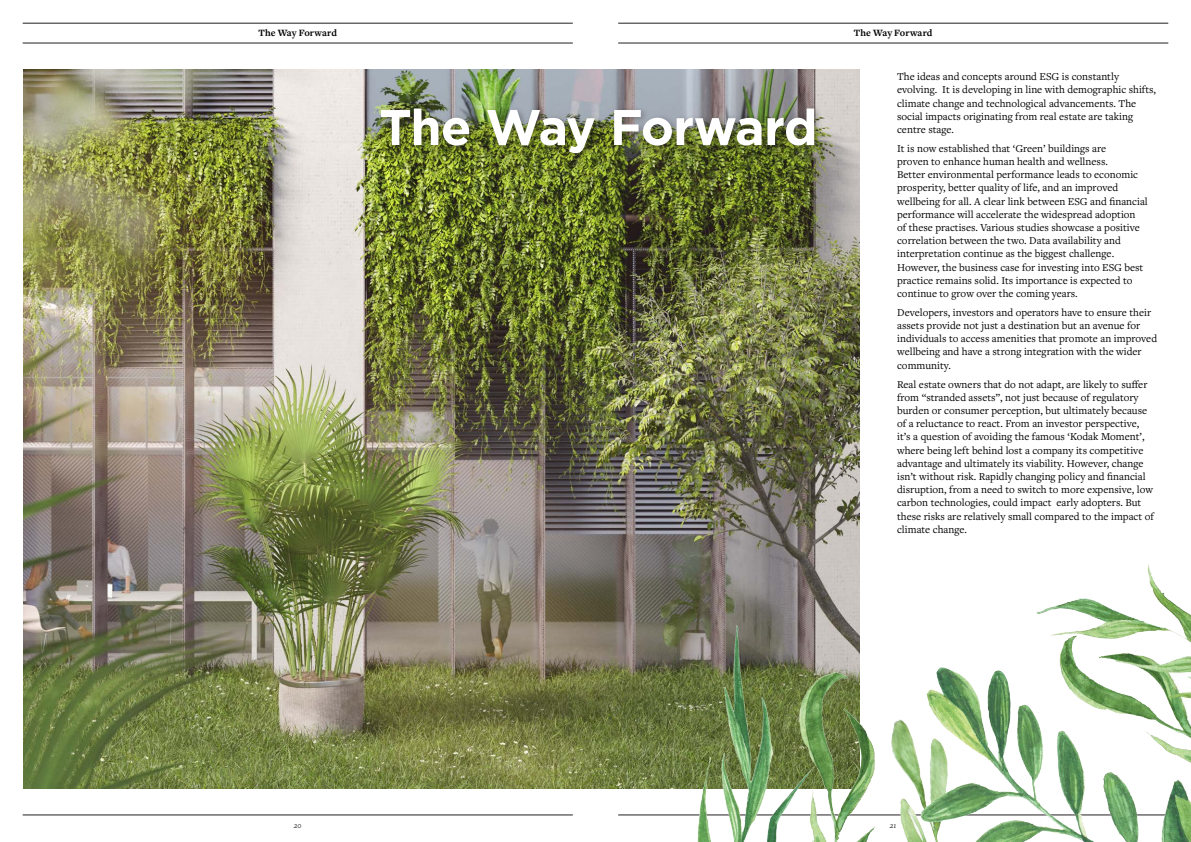
<style>
.page{position:relative;width:1191px;height:842px;background:#fff}
.page>*{position:absolute;margin:0;border:0;box-sizing:border-box;transform-origin:0 0}
.Spotlight_Headline_G{font:700 50px "Gotham";letter-spacing:-.025em;color:#fff}
.t1{font:11px/13.2px "Freight Text Pro";color:#000001}
.Spotlight_Page_2_Slu{font:700 10px "Freight Text Pro";color:#000001}
.t2{font:italic 8px "Freight Text Pro";color:#231f20}
</style>
<div class="page">
<hr style="left:23px;top:814px;width:550px;height:1px;background:#231f20">
<hr style="left:618px;top:814px;width:550px;height:1px;background:#231f20">
<hr style="left:23px;top:43px;width:550px;height:1px;background:#231f20">
<hr style="left:618px;top:43px;width:550px;height:1px;background:#231f20">
<hr style="left:23px;top:23px;width:550px;height:1px;background:#231f20">
<hr style="left:618px;top:23px;width:550px;height:1px;background:#231f20">
<img style="left:24px;top:69px;width:835px;height:719px">
<div style="left:377px;top:104px;width:445px;height:57px;background:#231f20;opacity:.35"></div>
<img style="left:694px;top:488px;width:497px;height:354px">
<p class="Spotlight_Page_2_Slu" style="left:258px;top:26px;width:80px">The Way Forward</p>
<p class="Spotlight_Page_2_Slu" style="left:854px;top:26px;width:80px">The Way Forward</p>
<p class="Spotlight_Headline_G" style="left:379px;top:94px;width:440px">The Way Forward</p>
<p class="t1" style="left:897px;top:70px;width:260px">The ideas and concepts around ESG is constantly evolving. It is developing in line with demographic shifts, climate change and technological advancements. The social impacts originating from real estate are taking centre stage.</p>
<p class="t1" style="left:897px;top:141px;width:252px">It is now established that ‘Green’ buildings are<br>proven to enhance human health and wellness.<br>Better environmental performance leads to economic prosperity, better quality of life, and an improved wellbeing for all. A clear link between ESG and financial performance will accelerate the widespread adoption<br>of these practises. Various studies showcase a positive correlation between the two. Data availability and interpretation continue as the biggest challenge.<br>However, the business case for investing into ESG best practice remains solid. Its importance is expected to continue to grow over the coming years.</p>
<p class="t1" style="left:897px;top:305px;width:261px">Developers, investors and operators have to ensure their assets provide not just a destination but an avenue for individuals to access amenities that promote an improved wellbeing and have a strong integration with the wider community.</p>
<p class="t1" style="left:897px;top:377px;width:258px">Real estate owners that do not adapt, are likely to suffer from “stranded assets”, not just because of regulatory burden or consumer perception, but ultimately because of a reluctance to react. From an investor perspective, it’s a question of avoiding the famous ‘Kodak Moment’, where being left behind lost a company its competitive advantage and ultimately its viability. However, change isn’t without risk. Rapidly changing policy and financial disruption, from a need to switch to more expensive, low carbon technologies, could impact early adopters. But these risks are relatively small compared to the impact of climate change.</p>
<p class="t2" style="left:294px;top:820px;width:9px">20</p>
<p class="t2" style="left:890px;top:820px;width:8px">21</p>
</div>
